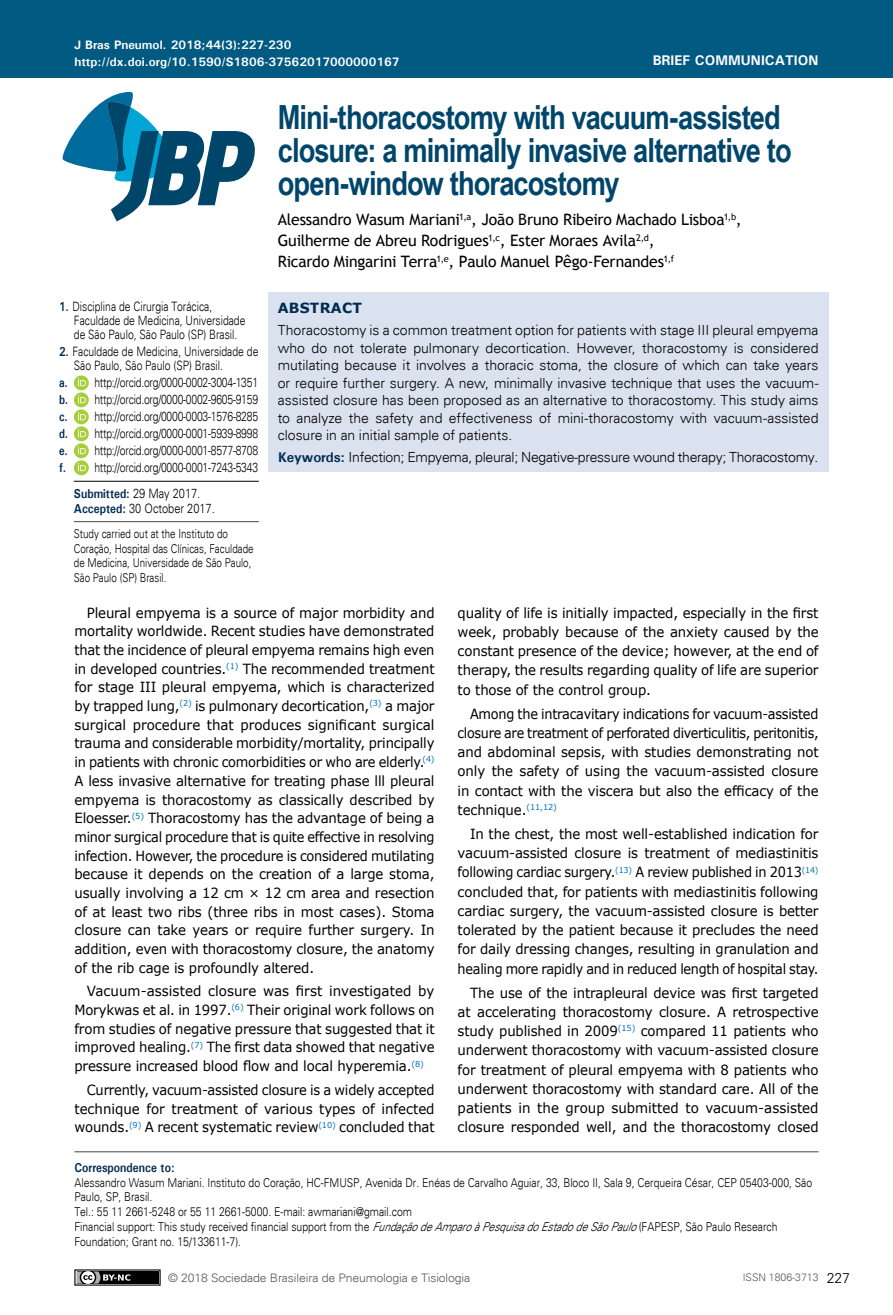
<style>
.page{position:relative;width:893px;height:1315px;background:#fff}
.page>*{position:absolute;margin:0;border:0;box-sizing:border-box;transform-origin:0 0}
.t1{font:700 33.25px/33.2px "Arial Narrow";letter-spacing:-.025em;color:#00466b}
.t2{font:15.75px/21px "Trebuchet MS";letter-spacing:-.01em;color:#000}
.t3{font:14px/18.7px "Verdana";letter-spacing:-.01em;color:#000;text-align:justify;scale:.95 1}
.t4{font:300 14px/17.5px "Univers";letter-spacing:-.02em;color:#000;text-align:justify}
.t5{font:14px/19.2px "Verdana";letter-spacing:-.01em;color:#000;text-align:justify;scale:.92 1}
.t6{font:14px/18.7px "Verdana";letter-spacing:-.01em;color:#000;text-align:justify;scale:.96 1}
.t7{font:14px/18.7px "Verdana";letter-spacing:-.01em;color:#000;text-align:justify;scale:.93 1}
.t8{font:700 14px "Univers";color:#fff}
.t9{font:700 14px "Verdana";letter-spacing:.015em;color:#002b51}
.t10{font:300 12.95px/17px "Univers";color:#000;scale:.8 1}
.t11{font:300 12.95px/14.9px "Univers";color:#000;scale:.85 1}
.t12{font:700 12.95px "Univers";color:#002b51;scale:.85 1}
.t13{font:300 12.25px/14.7px "Univers";color:#000;scale:.85 1}
.t14{font:300 12.25px/14.7px "Univers";color:#000;scale:.8 1}
.t15{font:700 12.25px "Univers";color:#fff}
.t16{font:300 11.72px "Univers";letter-spacing:-.01em;color:#58595b;scale:1.04 1}
.t17{font:300 10.5px "Univers";color:#58595b}
.s1{font-weight:700;color:#002b51}
.s2{font-style:italic}
</style>
<div class="page">
<div style="left:0;top:0;width:893px;height:78px;background:#005a82"></div>
<svg style="left:62px;top:91px;width:193px;height:130px"></svg>
<div style="left:75px;top:1270px;width:85px;height:15px;background:#000"></div>
<div style="left:74px;top:1269px;width:87px;height:16px;border:1px solid #000"></div>
<svg style="left:74px;top:1269px;width:56px;height:17px"></svg>
<div style="left:268px;top:292px;width:560px;height:180px;background:#dbe2ef"></div>
<hr style="left:74px;top:1151px;width:745px;height:1px;background:#464547">
<svg style="left:74px;top:375px;width:15px;height:15px"></svg>
<svg style="left:78px;top:378px;width:8px;height:8px"></svg>
<svg style="left:74px;top:392px;width:15px;height:15px"></svg>
<svg style="left:78px;top:395px;width:8px;height:8px"></svg>
<svg style="left:74px;top:409px;width:15px;height:15px"></svg>
<svg style="left:78px;top:412px;width:8px;height:8px"></svg>
<svg style="left:74px;top:426px;width:15px;height:15px"></svg>
<svg style="left:78px;top:429px;width:8px;height:8px"></svg>
<svg style="left:74px;top:443px;width:15px;height:15px"></svg>
<svg style="left:78px;top:446px;width:8px;height:8px"></svg>
<svg style="left:74px;top:460px;width:15px;height:15px"></svg>
<svg style="left:78px;top:463px;width:8px;height:8px"></svg>
<hr style="left:74px;top:481px;width:185px;height:1px;background:#000">
<hr style="left:74px;top:521px;width:185px;height:1px;background:#464547">
<p class="t15" style="left:74px;top:38px;width:218px">J Bras Pneumol. 2018;44(3):227-230</p>
<p class="t15" style="left:74px;top:54px;width:327px">http://dx.doi.org/10.1590/S1806-37562017000000167</p>
<p class="t8" style="left:653px;top:52px;width:167px">BRIEF COMMUNICATION</p>
<h1 class="t1" style="left:278px;top:99px;width:515px">Mini-thoracostomy with vacuum-assisted closure: a minimally invasive alternative to open-window thoracostomy</h1>
<p class="t2" style="left:278px;top:209px;width:465px">Alessandro Wasum Mariani<sup>1,a</sup>, João Bruno Ribeiro Machado Lisboa<sup>1,b</sup>,<br>Guilherme de Abreu Rodrigues<sup>1,c</sup>, Ester Moraes Avila<sup>2,d</sup>,<br>Ricardo Mingarini Terra<sup>1,e</sup>, Paulo Manuel Pêgo-Fernandes<sup>1,f</sup></p>
<p class="t10" style="left:74px;top:300px;width:216px;line-height:14px;text-indent:-15px"><span class="s1">1.</span> Disciplina de Cirurgia Torácica,<br>Faculdade de Medicina, Universidade de São Paulo, São Paulo (SP) Brasil.</p>
<p class="t10" style="left:74px;top:345px;width:232px;line-height:14px;text-indent:-15px"><span class="s1">2.</span> Faculdade de Medicina, Universidade de<br>São Paulo, São Paulo (SP) Brasil.</p>
<p class="t10" style="left:59px;top:374px;width:250px;text-align:justify"><span class="s1">a.</span> http://orcid.org/0000-0002-3004-1351 <span class="s1">b.</span> http://orcid.org/0000-0002-9605-9159 <span class="s1">c.</span> http://orcid.org/0000-0003-1576-8285 <span class="s1">d.</span> http://orcid.org/0000-0001-5939-8998 <span class="s1">e.</span> http://orcid.org/0000-0001-8577-8708 <span class="s1">f.</span> http://orcid.org/0000-0001-7243-5343</p>
<p class="t11" style="left:74px;top:486px;width:167px"><span class="s1">Submitted:</span> 29 May 2017.<br><span class="s1">Accepted:</span> 30 October 2017.</p>
<p class="t14" style="left:74px;top:526px;width:226px">Study carried out at the Instituto do Coração, Hospital das Clínicas, Faculdade de Medicina, Universidade de São Paulo, São Paulo (SP) Brasil.</p>
<p class="t9" style="left:278px;top:298px;width:86px">ABSTRACT</p>
<p class="t4" style="left:278px;top:321px;width:542px">Thoracostomy is a common treatment option for patients with stage III pleural empyema who do not tolerate pulmonary decortication. However, thoracostomy is considered mutilating because it involves a thoracic stoma, the closure of which can take years or require further surgery. A new, minimally invasive technique that uses the vacuum&shy;assisted closure has been proposed as an alternative to thoracostomy. This study aims to analyze the safety and effectiveness of mini-thoracostomy with vacuum-assisted closure in an initial sample of patients.</p>
<p class="t4" style="left:278px;top:448px;width:542px"><span class="s1">Keywords:</span> Infection; Empyema, pleural; Negative-pressure wound therapy; Thoracostomy.</p>
<p class="t3" style="left:74px;top:603px;width:381px;text-indent:12px">Pleural empyema is a source of major morbidity and mortality worldwide. Recent studies have demonstrated that the incidence of pleural empyema remains high even in developed countries.<sup>(1)</sup> The recommended treatment for stage III pleural empyema, which is characterized by trapped lung,<sup>(2)</sup> is pulmonary decortication,<sup>(3)</sup> a major surgical procedure that produces significant surgical trauma and considerable morbidity/mortality, principally in patients with chronic comorbidities or who are elderly.<sup>(4)<br></sup>A less invasive alternative for treating phase lll pleural empyema is thoracostomy as classically described by Eloesser.<sup>(5)</sup> Thoracostomy has the advantage of being a minor surgical procedure that is quite effective in resolving infection. However, the procedure is considered mutilating because it depends on the creation of a large stoma, usually involving a 12 cm × 12 cm area and resection of at least two ribs (three ribs in most cases). Stoma closure can take years or require further surgery. In addition, even with thoracostomy closure, the anatomy of the rib cage is profoundly altered.</p>
<p class="t6" style="left:74px;top:981px;width:377px;text-indent:12px">Vacuum-assisted closure was first investigated by Morykwas et al. in 1997.<sup>(6)</sup> Their original work follows on from studies of negative pressure that suggested that it improved healing.<sup>(7)</sup> The first data showed that negative pressure increased blood flow and local hyperemia.<sup>(8)</sup></p>
<p class="t7" style="left:74px;top:1080px;width:389px;text-indent:12px">Currently, vacuum-assisted closure is a widely accepted technique for treatment of various types of infected wounds.<sup>(9)</sup> A recent systematic review<sup>(10)</sup> concluded that</p>
<p class="t3" style="left:458px;top:603px;width:381px;line-height:19.2px">quality of life is initially impacted, especially in the first week, probably because of the anxiety caused by the constant presence of the device; however, at the end of therapy, the results regarding quality of life are superior to those of the control group.</p>
<p class="t5" style="left:458px;top:704px;width:394px;text-indent:12px">Among the intracavitary indications for vacuum-assisted closure are treatment of perforated diverticulitis, peritonitis, and abdominal sepsis, with studies demonstrating not only the safety of using the vacuum-assisted closure in contact with the viscera but also the efficacy of the technique.<sup>(11,12)</sup></p>
<p class="t3" style="left:458px;top:824px;width:381px;line-height:19.2px;text-indent:12px">In the chest, the most well-established indication for vacuum-assisted closure is treatment of mediastinitis following cardiac surgery.<sup>(13)</sup> A review published in 2013<sup>(14) </sup>concluded that, for patients with mediastinitis following cardiac surgery, the vacuum-assisted closure is better tolerated by the patient because it precludes the need for daily dressing changes, resulting in granulation and healing more rapidly and in reduced length of hospital stay.</p>
<p class="t3" style="left:458px;top:982px;width:381px;line-height:19.2px;text-indent:12px">The use of the intrapleural device was first targeted at accelerating thoracostomy closure. A retrospective study published in 2009<sup>(15)</sup> compared 11 patients who underwent thoracostomy with vacuum-assisted closure for treatment of pleural empyema with 8 patients who underwent thoracostomy with standard care. All of the patients in the group submitted to vacuum-assisted closure responded well, and the thoracostomy closed</p>
<p class="t12" style="left:74px;top:1159px;width:119px">Correspondence to:</p>
<p class="t13" style="left:74px;top:1175px;width:869px">Alessandro Wasum Mariani. Instituto do Coração, HC-FMUSP, Avenida Dr. Enéas de Carvalho Aguiar, 33, Bloco II, Sala 9, Cerqueira César, CEP 05403-000, São Paulo, SP, Brasil.<br>Tel.: 55 11 2661-5248 or 55 11 2661-5000. E-mail: awmariani@gmail.com<br>Financial support: This study received financial support from the <span class="s2">FundaçãodeAmparoàPesquisadoEstadodeSãoPaulo</span>(FAPESP, São Paulo Research Foundation; Grant no. 15/133611-7).</p>
<p class="t16" style="left:168px;top:1270px;width:292px">© 2018 Sociedade Brasileira de Pneumologia e Tisiologia</p>
<p class="t17" style="left:743px;top:1271px;width:77px">ISSN 1806-3713</p>
<p class="t4" style="left:827px;top:1269px;width:25px">227</p>
</div>
